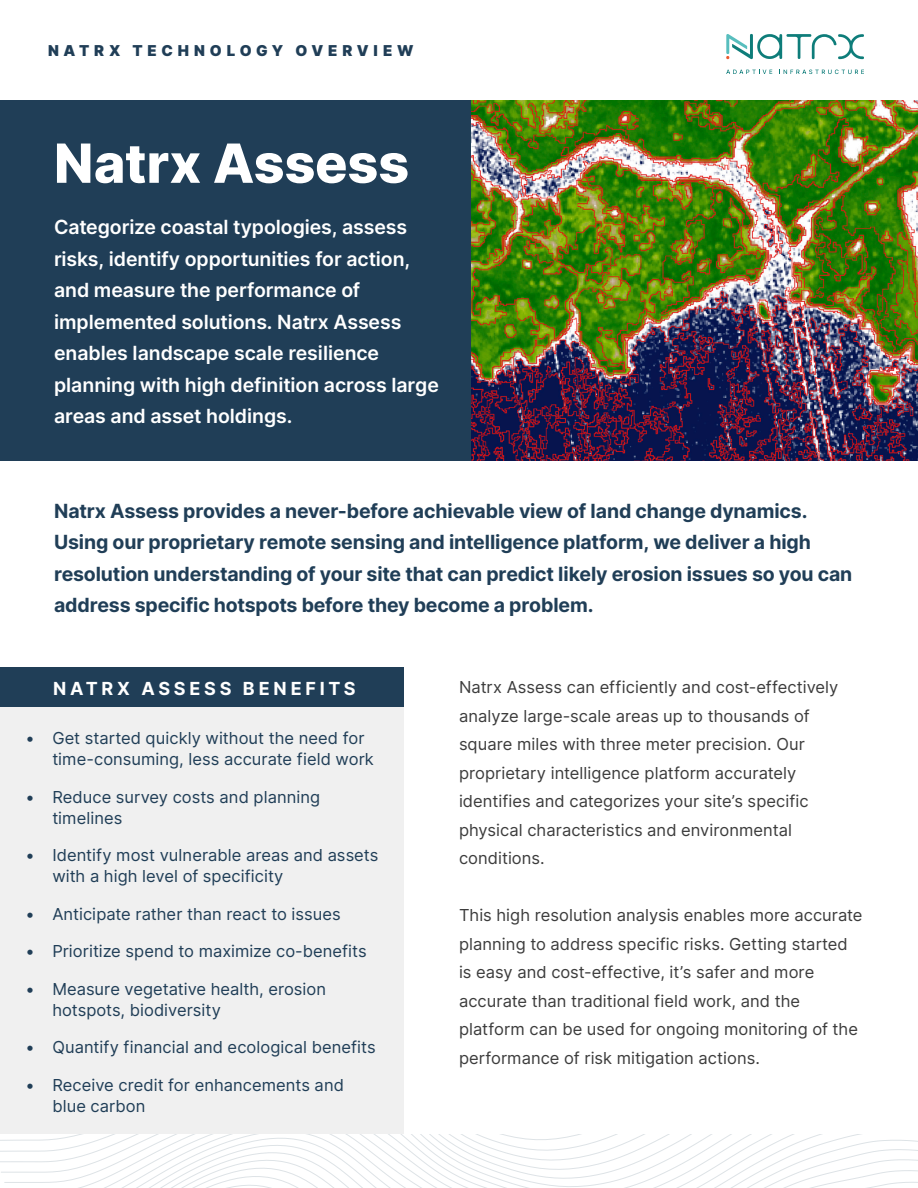
<style>
.page{position:relative;width:918px;height:1188px;background:#fff}
.page>*{position:absolute;margin:0;border:0;box-sizing:border-box;transform-origin:0 0}
.t1{font:800 54px "Inter";letter-spacing:-.005em;color:#fff}
.t2{font:700 19.5px/31.5px "Inter";letter-spacing:-.01em;color:#203e57}
.t3{font:600 19.5px/31.5px "Inter";letter-spacing:-.005em;color:#fff}
.t4{font:700 18px "Inter";letter-spacing:.21em;color:#fff}
.t5{font:16.5px/28.5px "Inter";letter-spacing:.005em;color:#3c3c3c}
.t6{font:16.5px/21px "Inter";letter-spacing:.005em;color:#203e57}
.t7{font:900 15px "Inter";letter-spacing:.32em;color:#203e57}
</style>
<div class="page">
<svg style="left:0;top:1134px;width:918px;height:54px"></svg>
<div style="left:0;top:100px;width:471px;height:360px;background:#203e57"></div>
<img style="left:471px;top:100px;width:447px;height:360px">
<svg style="left:726px;top:34px;width:138px;height:25px"></svg>
<svg style="left:726px;top:70px;width:46px;height:4px"></svg>
<svg style="left:783px;top:70px;width:81px;height:4px"></svg>
<div style="left:0;top:668px;width:404px;height:466px;background:#f0f0f0"></div>
<div style="left:0;top:668px;width:404px;height:39px;background:#203e57"></div>
<p class="t7" style="left:48px;top:39px;width:367px">NATRX TECHNOLOGY OVERVIEW</p>
<p class="t1" style="left:54px;top:124px;width:357px">Natrx Assess</p>
<p class="t3" style="left:54px;top:211px;width:386px">Categorize coastal typologies, assess risks, identify opportunities for action, and measure the performance of implemented solutions. Natrx Assess enables landscape scale resilience planning with high definition across large areas and asset holdings.</p>
<p class="t2" style="left:54px;top:495px;width:800px">Natrx Assess provides a never-before achievable view of land change dynamics.<br>Using our proprietary remote sensing and intelligence platform, we deliver a high resolution understanding of your site that can predict likely erosion issues so you can address specific hotspots before they become a problem.</p>
<p class="t4" style="left:53px;top:675px;width:304px">NATRX ASSESS BENEFITS</p>
<p class="t6" style="left:52px;top:727px;width:323px;text-indent:-27px">• Get started quickly without the need for time-consuming, less accurate field work</p>
<p class="t6" style="left:52px;top:786px;width:269px;text-indent:-27px">• Reduce survey costs and planning timelines</p>
<p class="t6" style="left:52px;top:844px;width:328px;text-indent:-27px">• Identify most vulnerable areas and assets with a high level of specificity</p>
<p class="t6" style="left:25px;top:903px;width:317px">• Anticipate rather than react to issues</p>
<p class="t6" style="left:25px;top:940px;width:343px">• Prioritize spend to maximize co-benefits</p>
<p class="t6" style="left:52px;top:978px;width:275px;text-indent:-27px">• Measure vegetative health, erosion hotspots, biodiversity</p>
<p class="t6" style="left:25px;top:1036px;width:352px">• Quantify financial and ecological benefits</p>
<p class="t6" style="left:52px;top:1074px;width:293px;text-indent:-27px">• Receive credit for enhancements and blue carbon</p>
<p class="t5" style="left:459px;top:673px;width:381px">Natrx Assess can efficiently and cost-effectively analyze large-scale areas up to thousands of square miles with three meter precision. Our proprietary intelligence platform accurately identifies and categorizes your site’s specific physical characteristics and environmental conditions.</p>
<p class="t5" style="left:459px;top:901px;width:405px">This high resolution analysis enables more accurate planning to address specific risks. Getting started is easy and cost-effective, it’s safer and more accurate than traditional field work, and the platform can be used for ongoing monitoring of the performance of risk mitigation actions.</p>
</div>
